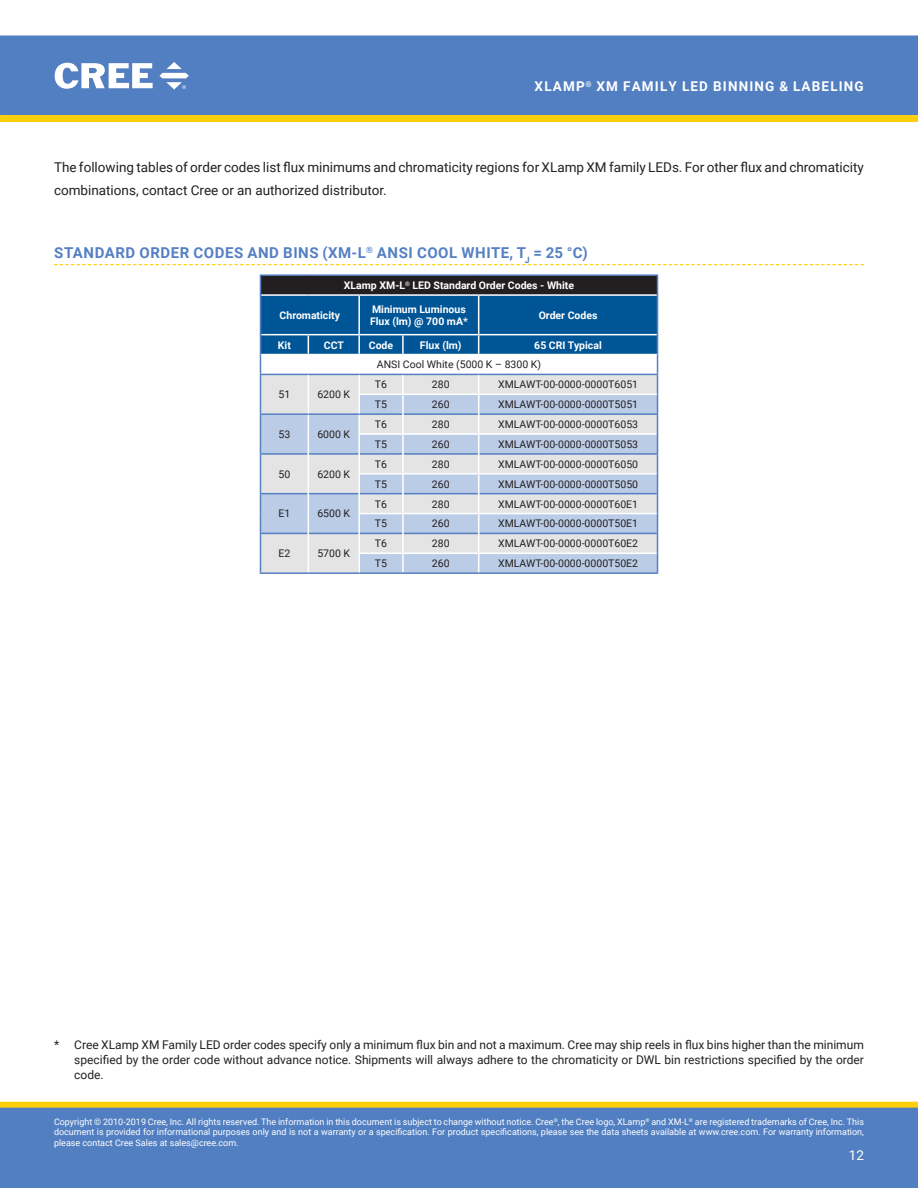
<style>
.page{position:relative;width:918px;height:1188px;background:#fff}
.page>*{position:absolute;margin:0;border:0;box-sizing:border-box;transform-origin:0 0}
.Section_heading_with{font:700 15px "Roboto";letter-spacing:.035em;color:#5580c3}
.t1{font:13.5px/22.5px "Roboto";color:#231f20}
.t2{font:700 13.5px "Roboto";letter-spacing:.085em;color:#fff}
.t3{font:13.5px "Roboto";color:#fff}
.t4{font:12px/15px "Roboto";color:#231f20;text-align:justify}
.table_text_center{font:10.5px "Roboto";color:#231f20}
.table_heading_center{font:700 10.5px/12px "Roboto";color:#fff}
.t5{font:9px/10.8px "Roboto";color:#fff;text-align:justify}
</style>
<div class="page">
<div style="left:1px;top:36px;width:916px;height:78px;background:#527fc1"></div>
<div style="left:0;top:35px;width:918px;height:80px;border:1px solid #527fc1"></div>
<svg style="left:55px;top:63px;width:98px;height:26px"></svg>
<svg style="left:159px;top:62px;width:30px;height:28px"></svg>
<div style="left:1px;top:1102px;width:916px;height:6px;background:#fcce0b"></div>
<div style="left:0;top:1102px;width:918px;height:6px;border:1px solid #fcce0b"></div>
<div style="left:0;top:1108px;width:918px;height:80px;background:#527fc1"></div>
<svg style="left:0;top:115px;width:918px;height:7px;background:#fbce0d"></svg>
<svg style="left:54px;top:264px;width:810px;height:1px"></svg>
<hr style="left:260px;top:274px;width:48px;height:2px;background:#5580c3">
<hr style="left:308px;top:274px;width:51px;height:2px;background:#5580c3">
<hr style="left:359px;top:274px;width:44px;height:2px;background:#5580c3">
<hr style="left:403px;top:274px;width:76px;height:2px;background:#5580c3">
<hr style="left:479px;top:274px;width:179px;height:2px;background:#5580c3">
<hr style="left:359px;top:572px;width:44px;height:2px;background:#5580c3">
<hr style="left:403px;top:572px;width:76px;height:2px;background:#5580c3">
<hr style="left:479px;top:572px;width:179px;height:2px;background:#5580c3">
<hr style="left:260px;top:572px;width:48px;height:2px;background:#5580c3">
<hr style="left:308px;top:572px;width:51px;height:2px;background:#5580c3">
<svg style="left:260px;top:276px;width:398px;height:296px;background:#9fb5cc"></svg>
<h2 class="t2" style="left:535px;top:77px;width:331px">XLAMP<sup>®</sup> XM FAMILY LED BINNING &amp; LABELING</h2>
<p class="t1" style="left:54px;top:156px;width:812px">The following tables of order codes list flux minimums and chromaticity regions for XLamp XM family LEDs. For other flux and chromaticity combinations, contact Cree or an authorized distributor.</p>
<p class="Section_heading_with" style="left:54px;top:242px;width:535px">STANDARD ORDER CODES AND BINS (XM-L<sup>®</sup> ANSI COOL WHITE, T<sub>J</sub> = 25 °C)</p>
<p class="table_heading_center" style="left:344px;top:279px;width:232px">XLamp XM-L<sup>®</sup> LED Standard Order Codes - White</p>
<p class="table_heading_center" style="left:280px;top:309px;width:62px">Chromaticity</p>
<p class="table_heading_center" style="left:370px;top:303px;width:99px">Minimum Luminous<br>Flux (lm) @ 700 mA*</p>
<p class="table_heading_center" style="left:539px;top:309px;width:60px">Order Codes</p>
<p class="table_heading_center" style="left:278px;top:338px;width:14px">Kit</p>
<p class="table_heading_center" style="left:324px;top:338px;width:22px">CCT</p>
<p class="table_heading_center" style="left:369px;top:338px;width:26px">Code</p>
<p class="table_heading_center" style="left:420px;top:338px;width:43px">Flux (lm)</p>
<p class="table_heading_center" style="left:534px;top:338px;width:69px">65 CRI Typical</p>
<p class="table_text_center" style="left:377px;top:357px;width:166px">ANSI Cool White (5000 K – 8300 K)</p>
<p class="table_text_center" style="left:279px;top:387px;width:13px">51</p>
<p class="table_text_center" style="left:317px;top:387px;width:34px">6200 K</p>
<p class="table_text_center" style="left:375px;top:377px;width:14px">T6</p>
<p class="table_text_center" style="left:432px;top:377px;width:19px">280</p>
<p class="table_text_center" style="left:498px;top:377px;width:142px">XMLAWT-00-0000-0000T6051</p>
<p class="table_text_center" style="left:375px;top:397px;width:14px">T5</p>
<p class="table_text_center" style="left:432px;top:397px;width:19px">260</p>
<p class="table_text_center" style="left:498px;top:397px;width:142px">XMLAWT-00-0000-0000T5051</p>
<p class="table_text_center" style="left:279px;top:427px;width:13px">53</p>
<p class="table_text_center" style="left:317px;top:427px;width:34px">6000 K</p>
<p class="table_text_center" style="left:279px;top:467px;width:13px">50</p>
<p class="table_text_center" style="left:317px;top:467px;width:34px">6200 K</p>
<p class="table_text_center" style="left:278px;top:506px;width:13px">E1</p>
<p class="table_text_center" style="left:317px;top:506px;width:34px">6500 K</p>
<p class="table_text_center" style="left:278px;top:546px;width:13px">E2</p>
<p class="table_text_center" style="left:317px;top:546px;width:34px">5700 K</p>
<p class="table_text_center" style="left:375px;top:417px;width:14px">T6</p>
<p class="table_text_center" style="left:432px;top:417px;width:19px">280</p>
<p class="table_text_center" style="left:498px;top:417px;width:142px">XMLAWT-00-0000-0000T6053</p>
<p class="table_text_center" style="left:375px;top:437px;width:14px">T5</p>
<p class="table_text_center" style="left:432px;top:437px;width:19px">260</p>
<p class="table_text_center" style="left:498px;top:437px;width:142px">XMLAWT-00-0000-0000T5053</p>
<p class="table_text_center" style="left:375px;top:457px;width:14px">T6</p>
<p class="table_text_center" style="left:432px;top:457px;width:19px">280</p>
<p class="table_text_center" style="left:498px;top:457px;width:142px">XMLAWT-00-0000-0000T6050</p>
<p class="table_text_center" style="left:375px;top:477px;width:14px">T5</p>
<p class="table_text_center" style="left:432px;top:477px;width:19px">260</p>
<p class="table_text_center" style="left:498px;top:477px;width:142px">XMLAWT-00-0000-0000T5050</p>
<p class="table_text_center" style="left:375px;top:496px;width:14px">T6</p>
<p class="table_text_center" style="left:432px;top:496px;width:19px">280</p>
<p class="table_text_center" style="left:498px;top:496px;width:142px">XMLAWT-00-0000-0000T60E1</p>
<p class="table_text_center" style="left:375px;top:516px;width:14px">T5</p>
<p class="table_text_center" style="left:432px;top:516px;width:19px">260</p>
<p class="table_text_center" style="left:498px;top:516px;width:142px">XMLAWT-00-0000-0000T50E1</p>
<p class="table_text_center" style="left:375px;top:536px;width:14px">T6</p>
<p class="table_text_center" style="left:432px;top:536px;width:19px">280</p>
<p class="table_text_center" style="left:498px;top:536px;width:142px">XMLAWT-00-0000-0000T60E2</p>
<p class="table_text_center" style="left:375px;top:556px;width:14px">T5</p>
<p class="table_text_center" style="left:432px;top:556px;width:19px">260</p>
<p class="table_text_center" style="left:498px;top:556px;width:142px">XMLAWT-00-0000-0000T50E2</p>
<p class="t4" style="left:74px;top:1037px;width:791px;text-indent:-20px">* Cree XLamp XM Family LED order codes specify only a minimum flux bin and not a maximum. Cree may ship reels in flux bins higher than the minimum specified by the order code without advance notice. Shipments will always adhere to the chromaticity or DWL bin restrictions specified by the order code.</p>
<p class="t5" style="left:54px;top:1116px;width:812px">Copyright © 2010-2019 Cree, Inc. All rights reserved. The information in this document is subject to change without notice. Cree<sup>®</sup>, the Cree logo, XLamp<sup>®</sup> and XM-L<sup>®</sup> are registered trademarks of Cree, Inc. This document is provided for informational purposes only and is not a warranty or a specification. For product specifications, please see the data sheets available at www.cree.com. For warranty information, please contact Cree Sales at sales@cree.com.</p>
<h2 class="t3" style="left:849px;top:1145px;width:17px">12</h2>
</div>
